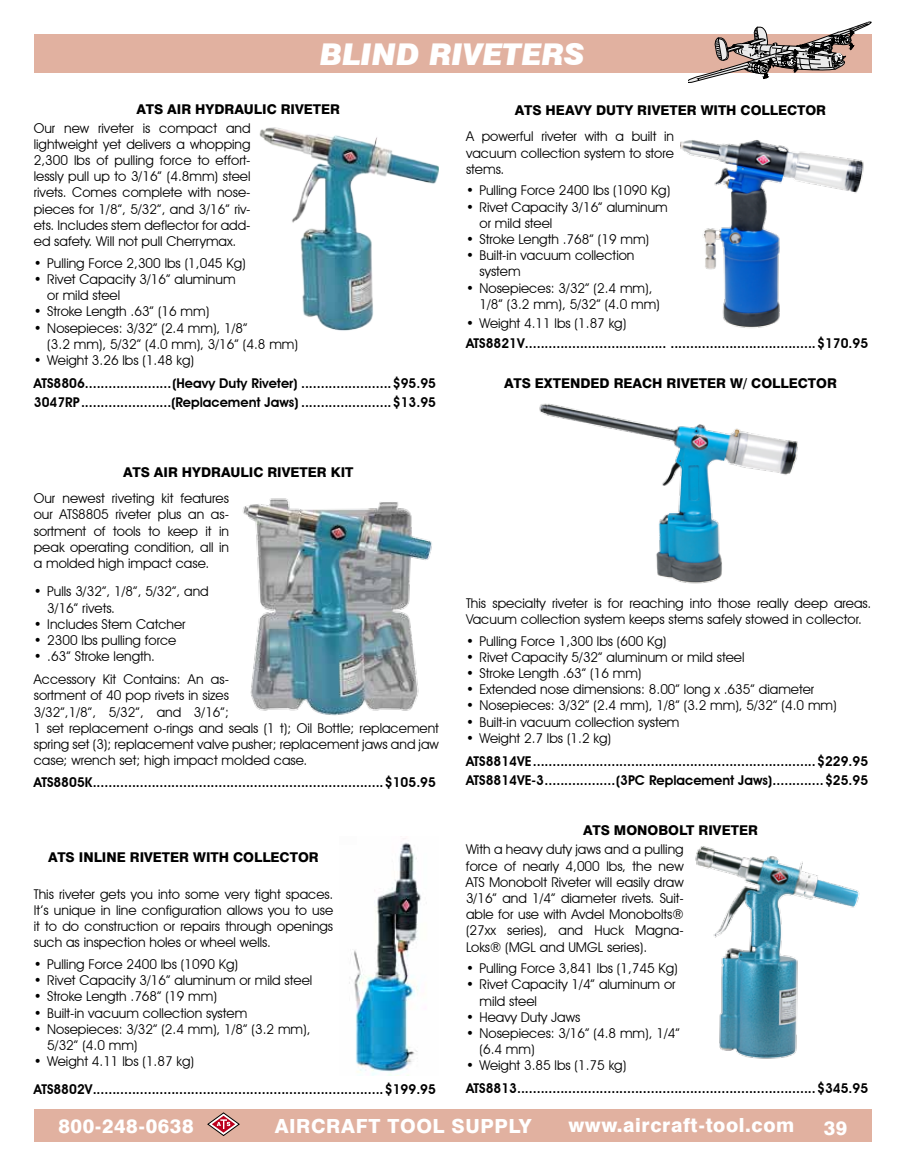
<style>
.page{position:relative;width:905px;height:1175px;background:#fff}
.page>*{position:absolute;margin:0;border:0;box-sizing:border-box;transform-origin:0 0}
.t1{font:italic 900 30px "Swiss 721 BT";color:#fff}
.t2{font:800 19.5px "Swiss 721 BT";letter-spacing:.03em;color:#fff}
.t3{font:13.5px/16.2px "Avant Garde IT Cby BT";color:#000}
.t4{font:600 13.5px/18.9px "Avant Garde IT Cby BT";color:#000}
.t5{font:800 13.5px "Swiss 721 BT";color:#000}
</style>
<div class="page">
<div style="left:34px;top:1108px;width:837px;height:33px;background:#e1b1a0"></div>
<svg style="left:207px;top:1112px;width:33px;height:24px"></svg>
<div style="left:34px;top:34px;width:837px;height:39px;background:#e1b1a0"></div>
<img style="left:259px;top:127px;width:180px;height:204px">
<img style="left:695px;top:846px;width:165px;height:213px">
<img style="left:539px;top:403px;width:259px;height:181px">
<img style="left:680px;top:140px;width:184px;height:188px">
<img style="left:349px;top:838px;width:72px;height:237px">
<img style="left:243px;top:498px;width:189px;height:218px">
<svg style="left:688px;top:22px;width:183px;height:61px"></svg>
<h1 class="t1" style="left:320px;top:36px;width:267px">BLIND RIVETERS</h1>
<p class="t5" style="left:137px;top:101px;width:205px">ATS AIR HYDRAULIC RIVETER</p>
<p class="t3" style="left:34px;top:120px;width:218px;text-align:justify">Our new riveter is compact and lightweight yet delivers a whopping 2,300 lbs of pulling force to effort&shy;lessly pull up to 3/16” (4.8mm) steel rivets. Comes complete with nose&shy;pieces for 1/8”, 5/32”, and 3/16” riv&shy;ets. Includes stem deflector for add&shy;ed safety. Will not pull Cherrymax.</p>
<p class="t3" style="left:34px;top:255px;width:213px">• Pulling Force 2,300 lbs (1,045 Kg)</p>
<p class="t3" style="left:47px;top:271px;width:190px;text-indent:-14px">• Rivet Capacity 3/16” aluminum or mild steel</p>
<p class="t3" style="left:34px;top:303px;width:177px">• Stroke Length .63” (16 mm)</p>
<p class="t3" style="left:47px;top:319px;width:252px;text-indent:-14px">• Nosepieces: 3/32” (2.4 mm), 1/8”<br>(3.2 mm), 5/32” (4.0 mm), 3/16” (4.8 mm)</p>
<p class="t3" style="left:34px;top:352px;width:162px">• Weight 3.26 lbs (1.48 kg)</p>
<p class="t4" style="left:34px;top:373px;width:404px">ATS8806......................(Heavy Duty Riveter) .......................$95.95<br>3047RP.......................(Replacement Jaws) .......................$13.95</p>
<p class="t5" style="left:515px;top:102px;width:313px">ATS HEAVY DUTY RIVETER WITH COLLECTOR</p>
<p class="t3" style="left:466px;top:128px;width:209px;text-align:justify">A powerful riveter with a built in vacuum collection system to store stems.</p>
<p class="t3" style="left:466px;top:182px;width:206px">• Pulling Force 2400 lbs (1090 Kg)</p>
<p class="t3" style="left:479px;top:198px;width:190px;text-indent:-14px">• Rivet Capacity 3/16” aluminum or mild steel</p>
<p class="t3" style="left:466px;top:231px;width:185px">• Stroke Length .768” (19 mm)</p>
<p class="t3" style="left:479px;top:247px;width:156px;text-indent:-14px">• Built-in vacuum collection system</p>
<p class="t3" style="left:479px;top:279px;width:182px;text-indent:-14px">• Nosepieces: 3/32” (2.4 mm),<br>1/8” (3.2 mm), 5/32” (4.0 mm)</p>
<p class="t3" style="left:466px;top:315px;width:162px">• Weight 4.11 lbs (1.87 kg)</p>
<p class="t4" style="left:466px;top:333px;width:404px">ATS8821V.................................... .....................................$170.95</p>
<p class="t5" style="left:504px;top:375px;width:334px">ATS EXTENDED REACH RIVETER W/ COLLECTOR</p>
<p class="t5" style="left:123px;top:464px;width:232px">ATS AIR HYDRAULIC RIVETER KIT</p>
<p class="t3" style="left:34px;top:490px;width:197px;text-align:justify">Our newest riveting kit features our ATS8805 riveter plus an as&shy;sortment of tools to keep it in peak operating condition, all in a molded high impact case.</p>
<p class="t3" style="left:47px;top:583px;width:163px;text-indent:-14px">• Pulls 3/32”, 1/8”, 5/32”, and<br>3/16” rivets.</p>
<p class="t3" style="left:34px;top:615px;width:153px">• Includes Stem Catcher</p>
<p class="t3" style="left:34px;top:632px;width:144px">• 2300 lbs pulling force</p>
<p class="t3" style="left:34px;top:645px;width:197px;line-height:23px">• .63” Stroke length.<br>Accessory Kit Contains: An as-</p>
<p class="t3" style="left:34px;top:687px;width:407px">sortment of 40 pop rivets in sizes<br>3/32”,1/8”, 5/32”, and 3/16”;<br>1 set replacement o-rings and seals (1 t); Oil Bottle; replacement spring set (3); replacement valve pusher; replacement jaws and jaw case; wrench set; high impact molded case.</p>
<p class="t4" style="left:34px;top:772px;width:403px">ATS8805K..........................................................................$105.95</p>
<p class="t5" style="left:48px;top:848px;width:272px">ATS INLINE RIVETER WITH COLLECTOR</p>
<p class="t3" style="left:34px;top:885px;width:301px;text-align:justify">This riveter gets you into some very tight spaces.<br>It’s unique in line configuration allows you to use it to do construction or repairs through openings such as inspection holes or wheel wells.</p>
<p class="t3" style="left:34px;top:955px;width:206px">• Pulling Force 2400 lbs (1090 Kg)</p>
<p class="t3" style="left:34px;top:972px;width:280px">• Rivet Capacity 3/16” aluminum or mild steel</p>
<p class="t3" style="left:34px;top:988px;width:185px">• Stroke Length .768” (19 mm)</p>
<p class="t3" style="left:34px;top:1004px;width:215px">• Built-in vacuum collection system</p>
<p class="t3" style="left:47px;top:1020px;width:265px;text-indent:-14px">• Nosepieces: 3/32” (2.4 mm), 1/8” (3.2 mm),<br>5/32” (4.0 mm)</p>
<p class="t3" style="left:34px;top:1053px;width:162px">• Weight 4.11 lbs (1.87 kg)</p>
<p class="t4" style="left:34px;top:1079px;width:403px">ATS8802V..........................................................................$199.95</p>
<p class="t3" style="left:466px;top:594px;width:406px">This specialty riveter is for reaching into those really deep areas.<br>Vacuum collection system keeps stems safely stowed in collector.</p>
<p class="t3" style="left:466px;top:632px;width:202px">• Pulling Force 1,300 lbs (600 Kg)</p>
<p class="t3" style="left:466px;top:648px;width:280px">• Rivet Capacity 5/32” aluminum or mild steel</p>
<p class="t3" style="left:466px;top:665px;width:177px">• Stroke Length .63” (16 mm)</p>
<p class="t3" style="left:466px;top:681px;width:350px">• Extended nose dimensions: 8.00” long x .635” diameter</p>
<p class="t3" style="left:466px;top:697px;width:372px">• Nosepieces: 3/32” (2.4 mm), 1/8” (3.2 mm), 5/32” (4.0 mm)</p>
<p class="t3" style="left:466px;top:713px;width:215px">• Built-in vacuum collection system</p>
<p class="t3" style="left:466px;top:729px;width:146px">• Weight 2.7 lbs (1.2 kg)</p>
<p class="t4" style="left:466px;top:751px;width:404px">ATS8814VE........................................................................$229.95<br>ATS8814VE-3..................(3PC Replacement Jaws).............$25.95</p>
<p class="t5" style="left:583px;top:822px;width:176px">ATS MONOBOLT RIVETER</p>
<p class="t3" style="left:466px;top:841px;width:219px;text-align:justify">With a heavy duty jaws and a pulling force of nearly 4,000 lbs, the new ATS Monobolt Riveter will easily draw 3/16” and 1/4” diameter rivets. Suit&shy;able for use with Avdel Monobolts® (27xx series), and Huck Magna-Loks® (MGL and UMGL series).</p>
<p class="t3" style="left:466px;top:960px;width:213px">• Pulling Force 3,841 lbs (1,745 Kg)</p>
<p class="t3" style="left:479px;top:976px;width:197px;text-indent:-14px">• Rivet Capacity 1/4” aluminum or mild steel</p>
<p class="t3" style="left:466px;top:1008px;width:116px">• Heavy D uty Jaws</p>
<p class="t3" style="left:479px;top:1025px;width:202px;text-indent:-14px">• Nosepieces: 3/16” (4.8 mm), 1/4” (6.4 mm)</p>
<p class="t3" style="left:466px;top:1057px;width:162px">• Weight 3.85 lbs (1.75 kg)</p>
<p class="t4" style="left:466px;top:1079px;width:403px">ATS8813............................................................................$345.95</p>
<h2 class="t2" style="left:58px;top:1114px;width:136px">800-248-0638</h2>
<h2 class="t2" style="left:275px;top:1114px;width:258px">AIRCRAFT TOOL SUPPLY</h2>
<h2 class="t2" style="left:568px;top:1113px;width:227px">www.aircraft-tool.com</h2>
<h2 class="t2" style="left:823px;top:1116px;width:25px">39</h2>
</div>
